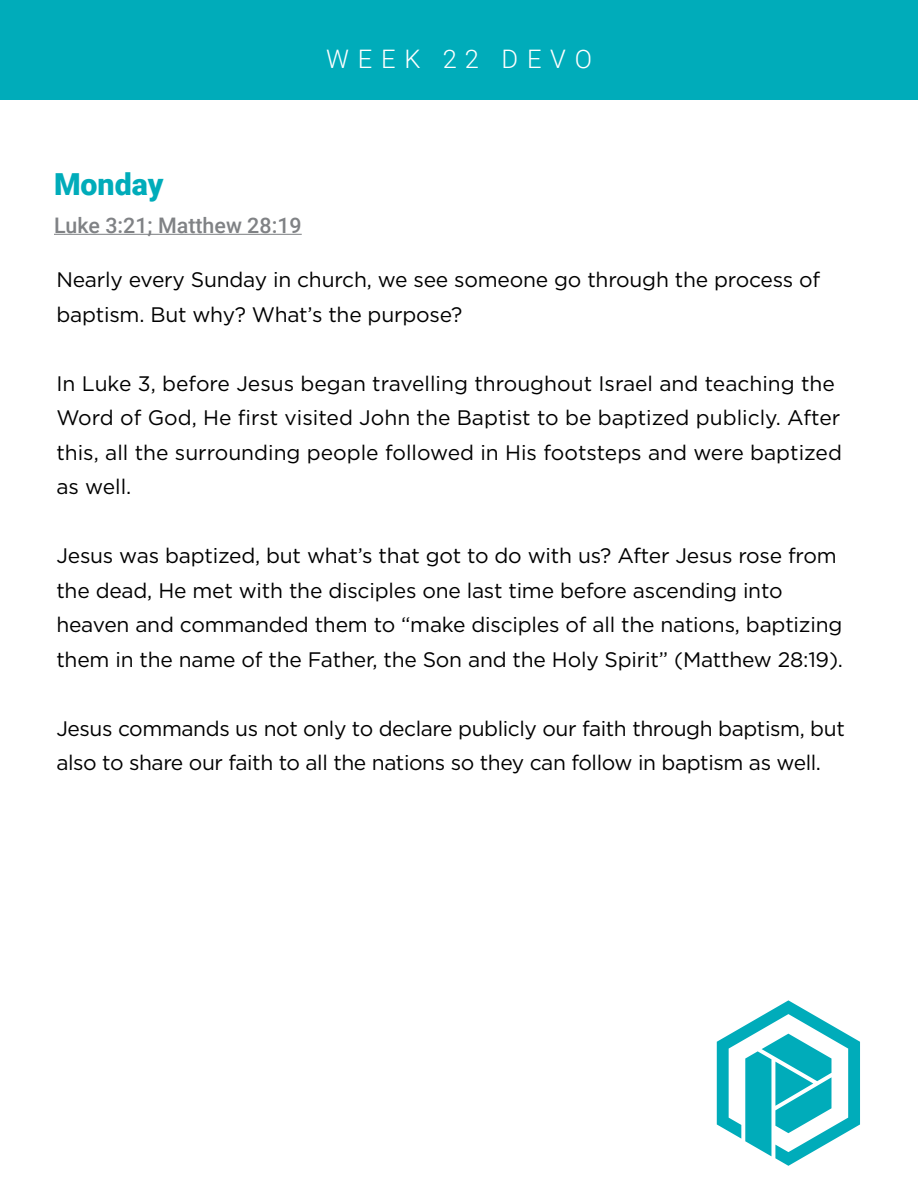
<style>
.page{position:relative;width:918px;height:1188px;background:#fff}
.page>*{position:absolute;margin:0;border:0;box-sizing:border-box;transform-origin:0 0}
.t1{font:900 30.3px "Roboto";color:#00acba}
.t2{font:300 25.5px "Roboto";letter-spacing:.345em;color:#fff}
.t3{font:500 21.45px "Roboto";color:#808285}
.t4{font:21px/34.5px "Gotham";letter-spacing:-.01em;color:#000}
</style>
<div class="page">
<div style="left:0;top:0;width:918px;height:99px;background:#00acba"></div>
<svg style="left:717px;top:1000px;width:143px;height:166px"></svg>
<hr style="left:54px;top:234px;width:248px;height:1px;background:#808285">
<p class="t2" style="left:326px;top:41px;width:267px">WEEK 22 DEVO</p>
<h1 class="t1" style="left:54px;top:163px;width:111px">Monday</h1>
<p class="t3" style="left:54px;top:210px;width:249px">Luke 3:21; Matthew 28:19</p>
<p class="t4" style="left:56px;top:262px;width:765px">Nearly every Sunday in church, we see someone go through the process of baptism. But why? What’s the purpose?</p>
<p class="t4" style="left:56px;top:366px;width:787px">In Luke 3, before Jesus began travelling throughout Israel and teaching the Word of God, He first visited John the Baptist to be baptized publicly. After this, all the surrounding people followed in His footsteps and were baptized as well.</p>
<p class="t4" style="left:56px;top:538px;width:788px">Jesus was baptized, but what’s that got to do with us? After Jesus rose from the dead, He met with the disciples one last time before ascending into heaven and commanded them to “make disciples of all the nations, baptizing them in the name of the Father, the Son and the Holy Spirit” (Matthew 28:19).</p>
<p class="t4" style="left:56px;top:711px;width:790px">Jesus commands us not only to declare publicly our faith through baptism, but also to share our faith to all the nations so they can follow in baptism as well.</p>
</div>
